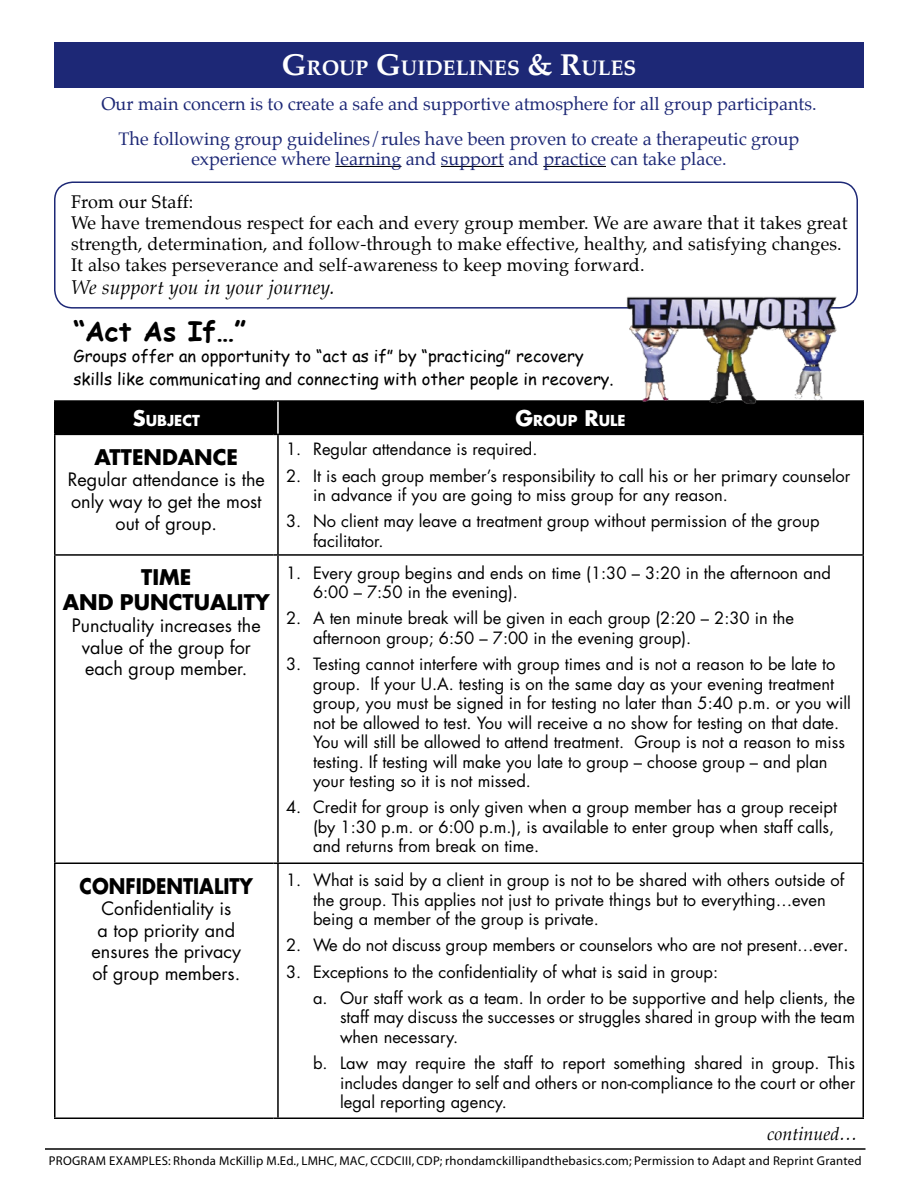
<style>
.page{position:relative;width:918px;height:1188px;background:#fff}
.page>*{position:absolute;margin:0;border:0;box-sizing:border-box;transform-origin:0 0}
.t1{font:700 27px "Comic Sans MS";color:#000}
.t2{font:700 21px "Futura";color:#000}
.t3{font:700 21px "Palatino";color:#fff}
.t4{font:700 21px "Futura";color:#000;scale:.9 1}
.t5{font:italic 19.5px "Palatino";letter-spacing:.01em;color:#000}
.t6{font:18px/21px "Palatino";letter-spacing:.01em;color:#000}
.t7{font:18px/34.8px "Palatino";color:#1d2876;text-align:center}
.t8{font:18px/21.6px "Futura";color:#000;text-align:center}
.t9{font:italic 18px "Palatino";color:#000}
.t10{font:16.5px/19.5px "Futura";color:#000}
.t11{font:16.5px/22.5px "Comic Sans MS";color:#000}
.t12{font:700 14.7px "Futura";color:#fff}
.t13{font:12.75px "Myriad";letter-spacing:.02em;color:#000}
.s1{font-size:30px}
.s2{font-size:21px}
.s3{font-size:18px}
</style>
<div class="page">
<hr style="left:54px;top:435px;width:2px;height:119px;background:#000">
<hr style="left:277px;top:435px;width:2px;height:119px;background:#000">
<hr style="left:862px;top:435px;width:2px;height:119px;background:#000">
<hr style="left:54px;top:554px;width:219px;height:2px;background:#000">
<hr style="left:54px;top:556px;width:2px;height:306px;background:#000">
<hr style="left:278px;top:554px;width:586px;height:2px;background:#000">
<hr style="left:277px;top:556px;width:2px;height:306px;background:#000">
<hr style="left:862px;top:556px;width:2px;height:306px;background:#000">
<hr style="left:54px;top:862px;width:219px;height:2px;background:#000">
<hr style="left:54px;top:864px;width:2px;height:254px;background:#000">
<hr style="left:278px;top:862px;width:586px;height:2px;background:#000">
<hr style="left:277px;top:864px;width:2px;height:254px;background:#000">
<hr style="left:862px;top:864px;width:2px;height:254px;background:#000">
<hr style="left:54px;top:400px;width:219px;height:2px;background:#000">
<hr style="left:54px;top:402px;width:2px;height:32px;background:#000">
<hr style="left:278px;top:400px;width:586px;height:2px;background:#000">
<hr style="left:862px;top:402px;width:2px;height:32px;background:#000">
<hr style="left:54px;top:434px;width:219px;height:1px;background:#000">
<div style="left:55px;top:400px;width:808px;height:35px;background:#000"></div>
<hr style="left:278px;top:434px;width:586px;height:1px;background:#000">
<hr style="left:54px;top:1118px;width:219px;height:1px;background:#000">
<hr style="left:278px;top:1118px;width:586px;height:1px;background:#000">
<hr style="left:277px;top:402px;width:2px;height:32px;background:#fff">
<div style="left:54px;top:42px;width:810px;height:45px;background:#1d2876"></div>
<hr style="left:335px;top:166px;width:66px;height:1px;background:#000">
<hr style="left:441px;top:166px;width:63px;height:1px;background:#000">
<hr style="left:543px;top:166px;width:63px;height:1px;background:#000">
<div style="left:54px;top:181px;width:804px;height:128px;border:2px solid #1d2876;border-radius:18px"></div>
<img style="left:612px;top:290px;width:244px;height:115px">
<hr style="left:45px;top:1148px;width:821px;height:2px;background:#000">
<p class="t3" style="left:282px;top:50px;width:356px"><span class="s1">G</span>ROUP <span class="s1">G</span>UIDELINES <span class="s1">&amp; R</span>ULES</p>
<p class="t7" style="left:101px;top:86px;width:717px">Our main concern is to create a safe and supportive atmosphere for all group participants.<br>The following group guidelines/rules have been proven to create a therapeutic group</p>
<p class="t7" style="left:191px;top:141px;width:537px">experience where learning and support and practice can take place.</p>
<p class="t6" style="left:71px;top:192px;width:778px">From our Staff:<br>We have tremendous respect for each and every group member. We are aware that it takes great strength, determination, and follow-through to make effective, healthy, and satisfying changes.<br>It also takes perseverance and self-awareness to keep moving forward.</p>
<p class="t5" style="left:71px;top:272px;width:265px">We support you in your journey.</p>
<h1 class="t1" style="left:74px;top:311px;width:174px">“Act As If…”</h1>
<p class="t11" style="left:74px;top:344px;width:542px">Groups offer an opportunity to “act as if” by “practicing” recovery skills like communicating and connecting with other people in recovery.</p>
<p class="t12" style="left:133px;top:410px;width:69px"><span class="s2">S</span>UBJECT</p>
<p class="t12" style="left:516px;top:410px;width:112px"><span class="s2">G</span>ROUP <span class="s2">R</span>ULE</p>
<p class="t2" style="left:95px;top:442px;width:145px">ATTENDANCE</p>
<p class="t8" style="left:68px;top:469px;width:199px">Regular attendance is the only way to get the most out of group.</p>
<p class="t10" style="left:286px;top:439px;width:253px">1. Regular attendance is required.</p>
<p class="t10" style="left:313px;top:466px;width:539px;text-indent:-27px">2. It is each group member’s responsibility to call his or her primary counselor in advance if you are going to miss group for any reason.</p>
<p class="t10" style="left:313px;top:511px;width:508px;text-indent:-27px">3. No client may leave a treatment group without permission of the group facilitator.</p>
<p class="t2" style="left:141px;top:563px;width:49px">TIME</p>
<p class="t2" style="left:63px;top:588px;width:18px">AND</p>
<p class="t2" style="left:120px;top:588px;width:46px">PUNCT</p>
<p class="t2" style="left:194px;top:588px;width:78px">UALITY</p>
<p class="t8" style="left:72px;top:614px;width:190px">Punctuality increases the value of the group for each group member.</p>
<p class="t4" style="left:80px;top:871px;width:194px">CONFIDENTIALITY</p>
<p class="t8" style="left:92px;top:898px;width:151px">Confidentiality is<br>a top priority and ensures the privacy of group members.</p>
<p class="t10" style="left:313px;top:563px;width:520px;text-indent:-27px">1. Every group begins and ends on time (1:30 – 3:20 in the afternoon and<br>6:00 – 7:50 in the evening).</p>
<p class="t10" style="left:313px;top:608px;width:483px;text-indent:-27px">2. A ten minute break will be given in each group (2:20 – 2:30 in the afternoon group; 6:50 – 7:00 in the evening group).</p>
<p class="t10" style="left:313px;top:654px;width:539px;text-indent:-27px">3. Testing cannot interfere with group times and is not a reason to be late to group. If your U.A. testing is on the same day as your evening treatment group, you must be signed in for testing no later than 5:40 p.m. or you will not be allowed to test. You will receive a no show for testing on that date.<br>You will still be allowed to attend treatment. Group is not a reason to miss testing. If testing will make you late to group – choose group – and plan your testing so it is not missed.</p>
<p class="t10" style="left:313px;top:797px;width:526px;text-indent:-27px">4. Credit for group is only given when a group member has a group receipt (by 1:30 p.m. or 6:00 p.m.), is available to enter group when staff calls, and returns from break on time.</p>
<p class="t10" style="left:313px;top:870px;width:533px;text-indent:-27px">1. What is said by a client in group is not to be shared with others outside of the group. This applies not just to private things but to everything…even being a member of the group is private.</p>
<p class="t10" style="left:286px;top:935px;width:564px">2. We do not discuss group members or counselors who are not present…ever<span class="s3">.</span></p>
<p class="t10" style="left:313px;top:958px;width:544px;line-height:26.2px;text-indent:-27px">3. Exceptions to the confidentiality of what is said in group:<br>a. Our staff work as a team. In order to be supportive and help clients, the</p>
<p class="t10" style="left:340px;top:1007px;width:516px">staff may discuss the successes or struggles shared in group with the team when necessary.</p>
<p class="t10" style="left:340px;top:1053px;width:517px;text-align:justify;text-indent:-27px">b. Law may require the staff to report something shared in group. This includes danger to self and others or non-compliance to the court or other legal reporting agency.</p>
<p class="t9" style="left:767px;top:1119px;width:92px">continued…</p>
<p class="t13" style="left:49px;top:1155px;width:814px">PROGRAM EXAMPLES: Rhonda McKillip M.Ed., LMHC, MAC, CCDCIII, CDP; rhondamckillipandthebasics.com; Permission to Adapt and Reprint Granted</p>
</div>
